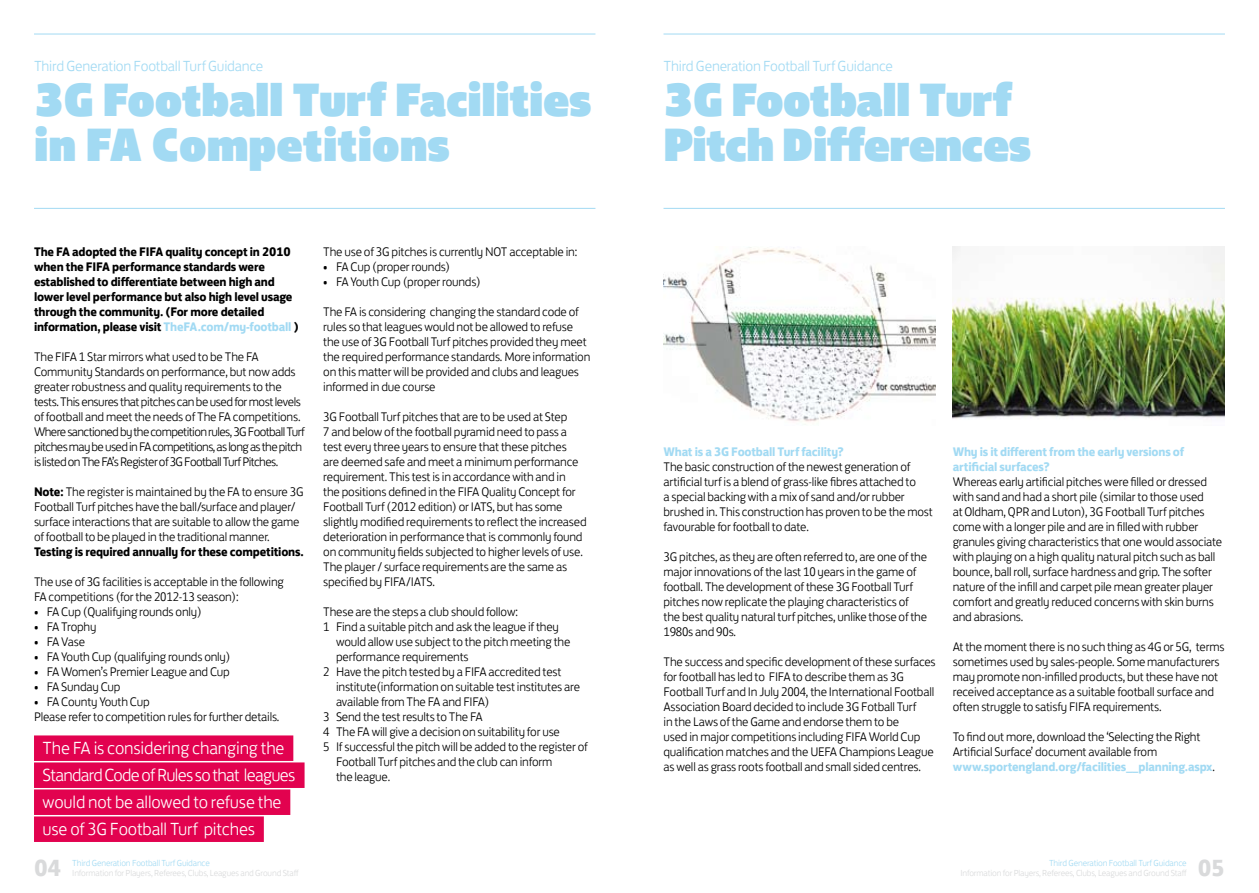
<style>
.page{position:relative;width:1259px;height:893px;background:#fff}
.page>*{position:absolute;margin:0;border:0;box-sizing:border-box;transform-origin:0 0}
.t1{font:48px/45px "FS Jack Poster";letter-spacing:-.01em;color:#a2daf3}
.t2{font:700 24px "FS Jack";color:#d9dadb}
.t3{font:300 18px/27px "FS Jack";letter-spacing:-.01em;color:#fff}
.t4{font:300 15px "FS Jack";letter-spacing:-.015em;color:#a2daf3}
.t5{font:300 12.75px/15px "FS Jack";letter-spacing:-.015em;color:#000}
.t6{font:300 12.75px/15px "FS Jack";letter-spacing:-.035em;color:#000}
.t7{font:700 12.75px/15px "FS Jack";letter-spacing:-.015em;color:#000}
.t8{font:700 12.75px/15px "FS Jack";letter-spacing:-.015em;color:#a2daf3}
.t9{font:300 9px "FS Jack";letter-spacing:-.015em;color:#d9dadb}
.t10{font:300 9px "FS Jack";letter-spacing:-.015em;color:#a2daf3}
.s1{color:#a2daf3}
.s2{font-weight:700}
.s3{font-weight:700;color:#a2daf3}
</style>
<div class="page">
<hr style="left:34px;top:34px;width:561px;height:1px;background:#a2daf3">
<hr style="left:34px;top:208px;width:561px;height:1px;background:#a2daf3">
<hr style="left:663px;top:34px;width:562px;height:1px;background:#a2daf3">
<hr style="left:663px;top:208px;width:562px;height:1px;background:#a2daf3">
<img style="left:663px;top:247px;width:272px;height:175px">
<img style="left:952px;top:247px;width:273px;height:172px">
<div style="left:34px;top:735px;width:259px;height:26px;background:#e2024f"></div>
<div style="left:34px;top:762px;width:270px;height:26px;background:#e2024f"></div>
<div style="left:34px;top:789px;width:256px;height:26px;background:#e2024f"></div>
<div style="left:34px;top:816px;width:230px;height:26px;background:#e2024f"></div>
<p class="t4" style="left:34px;top:54px;width:231px">Third Generation Football Turf Guidance</p>
<h1 class="t1" style="left:34px;top:75px;width:559px">3G Football Turf Facilities in FA Competitions</h1>
<p class="t7" style="left:34px;top:243px;width:112px">The FA adopted the FIFA</p>
<p class="t7" style="left:165px;top:243px;width:127px">quality concept in 2010</p>
<p class="t7" style="left:34px;top:258px;width:59px">when the FIFA</p>
<p class="t7" style="left:34px;top:258px;width:266px;text-indent:78px">performance standards were established to differentiate between high and lower level performance but also high level usage through the community. (For more detailed information, please visit <span class="s1">TheFA .com/my-football</span> )</p>
<p class="t6" style="left:34px;top:348px;width:272px">The FIFA 1 Star mirrors what used to be The FA Community Standards on performance, but now adds greater robustness and quality requirements to the tests. This ensures that pitches can be used for most levels of football and meet the needs of The FA competitions.<br>Where sanctioned by the competition rules, 3G Football Turf pitches may be used in FA competitions, as long as the pitch is listed on The FA’s Register of 3G Football Turf Pitches.</p>
<p class="t5" style="left:34px;top:483px;width:271px"><span class="s2">Note:</span> The register is maintained by the FA to ensure 3G Football Turf pitches have the ball/surface and player/ surface interactions that are suitable to allow the game of football to be played in the traditional manner.</p>
<p class="t7" style="left:34px;top:543px;width:271px">Testing is required annually for these competitions.</p>
<p class="t5" style="left:34px;top:573px;width:251px">The use of 3G facilities is acceptable in the following<br>FA competitions (for the 2012-13 season):</p>
<p class="t5" style="left:34px;top:603px;width:169px">• FA Cup (Qualifying rounds only)</p>
<p class="t5" style="left:34px;top:618px;width:64px">• FA Trophy</p>
<p class="t5" style="left:34px;top:633px;width:53px">• FA Vase</p>
<p class="t5" style="left:34px;top:648px;width:198px">• FA Youth Cup (qualifying rounds only)</p>
<p class="t5" style="left:34px;top:663px;width:197px">• FA Women’s Premier League and Cup</p>
<p class="t5" style="left:34px;top:678px;width:88px">• FA Sunday Cup</p>
<p class="t5" style="left:34px;top:693px;width:247px">• FA County Youth Cup<br>Please refer to competition rules for further details.</p>
<h3 class="t3" style="left:43px;top:733px;width:254px">The FA is considering changing the Standard Code of Rules so that leagues would not be allowed to refuse the use of 3G Football Turf pitches</h3>
<h2 class="t2" style="left:34px;top:848px;width:29px">04</h2>
<p class="t10" style="left:72px;top:855px;width:139px">Third Generation Football Turf Guidance</p>
<p class="t9" style="left:72px;top:866px;width:228px">Information for Players, Referees, Clubs, Leagues and Ground Staff</p>
<p class="t5" style="left:323px;top:243px;width:255px">The use of 3G pitches is currently NOT acceptable in:</p>
<p class="t5" style="left:323px;top:258px;width:128px">• FA Cup (proper rounds)</p>
<p class="t5" style="left:323px;top:273px;width:159px">• FA Youth Cup (proper rounds)</p>
<p class="t5" style="left:323px;top:303px;width:269px">The FA is considering changing the standard code of rules so that leagues would not be allowed to refuse the use of 3G Football Turf pitches provided they meet the required performance standards. More information on this matter will be provided and clubs and leagues informed in due course</p>
<p class="t5" style="left:323px;top:408px;width:265px">3G Football Turf pitches that are to be used at Step<br>7 and below of the football pyramid need to pass a test every three years to ensure that these pitches<br>are deemed safe and meet a minimum performance requirement. This test is in accordance with and in<br>the positions defined in the FIFA Quality Concept for Football Turf (2012 edition) or IATS, but has some slightly modified requirements to reflect the increased deterioration in performance that is commonly found on community fields subjected to higher levels of use.<br>The player / surface requirements are the same as specified by FIFA/IATS.</p>
<p class="t5" style="left:323px;top:603px;width:196px">These are the steps a club should follow:</p>
<p class="t5" style="left:323px;top:618px;width:237px">1 Find a suitable pitch and ask the league if they</p>
<p class="t5" style="left:336px;top:633px;width:236px">would allow use subject to the pitch meeting the</p>
<p class="t5" style="left:336px;top:648px;width:134px">performance requirements</p>
<p class="t5" style="left:323px;top:663px;width:240px">2 H ave the pitch tested by a FIFA accredited test</p>
<p class="t5" style="left:336px;top:678px;width:246px">institute(information on suitable test institutes are</p>
<p class="t5" style="left:336px;top:693px;width:155px">available from The FA and FIFA)</p>
<p class="t5" style="left:323px;top:708px;width:160px">3 Send the test results to The FA</p>
<p class="t5" style="left:323px;top:723px;width:238px">4 The FA will give a decision on suitability for use</p>
<p class="t5" style="left:323px;top:738px;width:266px">5 If successful the pitch will be added to the register of</p>
<p class="t5" style="left:336px;top:753px;width:218px">Football Turf pitches and the club can inform</p>
<p class="t5" style="left:336px;top:768px;width:56px">the league.</p>
<p class="t4" style="left:663px;top:54px;width:231px">Third Generation Football Turf Guidance</p>
<h1 class="t1" style="left:663px;top:75px;width:369px">3G Football Turf<br>Pitch Differences</h1>
<p class="t8" style="left:663px;top:443px;width:182px">What is a 3G Football Turf facility?</p>
<p class="t5" style="left:663px;top:458px;width:271px">The basic construction of the newest generation of artificial turf is a blend of grass-like fibres attached to<br>a special backing with a mix of sand and/or rubber brushed in. This construction has proven to be the most favourable for football to date.</p>
<p class="t5" style="left:663px;top:548px;width:265px">3G pitches, as they are often referred to, are one of the major innovations of the last 10 years in the game of football. The development of these 3G Football Turf pitches now replicate the playing characteristics of the best quality natural turf pitches, unlike those of the 1980s and 90s.</p>
<p class="t5" style="left:663px;top:653px;width:274px">The success and specific development of these surfaces for football has led to FIFA to describe them as 3G Football Turf and In July 2004, the International Football Association Board decided to include 3G Fotball Turf<br>in the Laws of the Game and endorse them to be<br>used in major competitions including FIFA World Cup qualification matches and the UEFA Champions League as well as grass roots football and small sided centres.</p>
<p class="t8" style="left:952px;top:443px;width:233px">Why is it different from the early versions of artificial surfaces?</p>
<p class="t5" style="left:952px;top:473px;width:271px">Whereas early artificial pitches were filled or dressed with sand and had a short pile (similar to those used<br>at Oldham, QPR and Luton), 3G Football Turf pitches come with a longer pile and are in filled with rubber granules giving characteristics that one would associate with playing on a high quality natural pitch such as ball bounce, ball roll, surface hardness and grip. The softer nature of the infill and carpet pile mean greater player comfort and greatly reduced concerns with skin burns and abrasions.</p>
<p class="t5" style="left:952px;top:638px;width:273px">At the moment there is no such thing as 4G or 5G, terms sometimes used by sales-people. Some manufacturers may promote non-infilled products, but these have not received acceptance as a suitable football surface and often struggle to satisfy FIFA requirements.</p>
<p class="t5" style="left:952px;top:728px;width:264px">To find out more, download the ‘Selecting the Right<br>Artificial Surface’ document available from <span class="s3">www.sportengland.org/facilities__planning.aspx</span>.</p>
<p class="t10" style="left:1049px;top:855px;width:139px">Third Generation Football Turf Guidance</p>
<p class="t9" style="left:960px;top:866px;width:228px">Information for Players, Referees, Clubs, Leagues and Ground Staff</p>
<h2 class="t2" style="left:1197px;top:848px;width:29px">05</h2>
</div>
